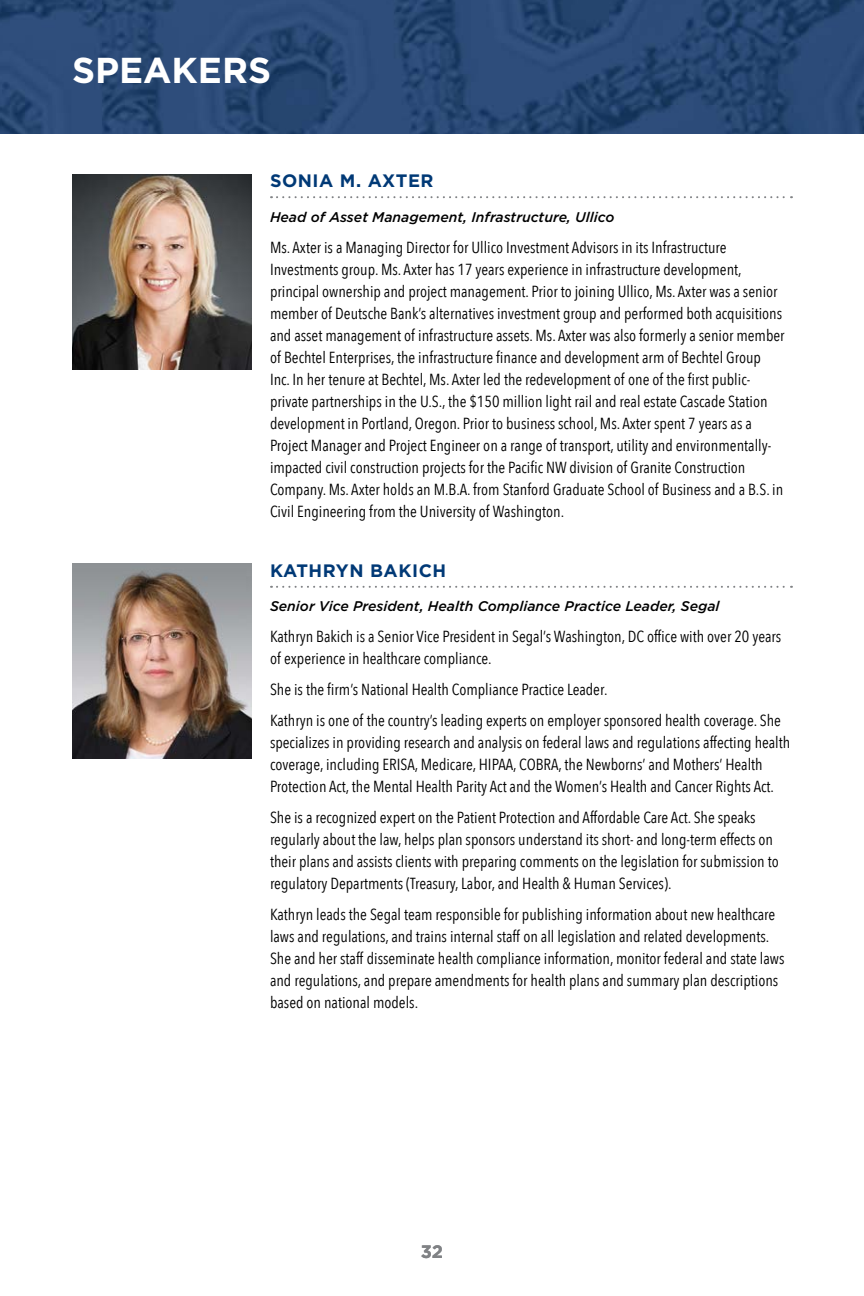
<style>
.page{position:relative;width:864px;height:1296px;background:#fff}
.page>*{position:absolute;margin:0;border:0;box-sizing:border-box;transform-origin:0 0}
.t1{font:700 36px "Gotham";color:#fff}
.t2{font:700 18px "Gotham";letter-spacing:.03em;color:#003976}
.t3{font:700 18px "Gotham";color:#808285}
.t4{font:16px/22px "Avenir Next Condensed";color:#000}
.t5{font:italic 500 14px "Gotham";color:#000}
</style>
<div class="page">
<img style="left:0;top:0;width:864px;height:133px">
<svg style="left:271px;top:196px;width:521px;height:2px"></svg>
<svg style="left:271px;top:586px;width:521px;height:2px"></svg>
<img style="left:72px;top:175px;width:180px;height:194px">
<img style="left:72px;top:564px;width:180px;height:194px">
<h1 class="t1" style="left:72px;top:46px;width:201px">SPEAKERS</h1>
<p class="t2" style="left:270px;top:169px;width:165px">SONIA M. AXTER</p>
<p class="t5" style="left:270px;top:209px;width:346px">Head of Asset Management, Infrastructure, Ullico</p>
<p class="t4" style="left:270px;top:235px;width:516px">Ms. Axter is a Managing Director for Ullico Investment Advisors in its Infrastructure Investments group. Ms. Axter has 17 years experience in infrastructure development, principal ownership and project management. Prior to joining Ullico, Ms. Axter was a senior member of Deutsche Bank’s alternatives investment group and performed both acquisitions and asset management of infrastructure assets. Ms. Axter was also formerly a senior member of Bechtel Enterprises, the infrastructure finance and development arm of Bechtel Group Inc. In her tenure at Bechtel, Ms. Axter led the redevelopment of one of the first public&shy;private partnerships in the U.S., the $150 million light rail and real estate Cascade Station development in Portland, Oregon. Prior to business school, Ms. Axter spent 7 years as a Project Manager and Project Engineer on a range of transport, utility and environmentally&shy;impacted civil construction projects for the Pacific NW division of Granite Construction Company. Ms. Axter holds an M.B.A. from Stanford Graduate School of Business and a B.S. in Civil Engineering from the University of Washington.</p>
<p class="t2" style="left:270px;top:558px;width:178px">KATHRYN BAKICH</p>
<p class="t5" style="left:270px;top:598px;width:451px">Senior Vice President, Health Compliance Practice Leader, Segal</p>
<p class="t4" style="left:270px;top:625px;width:513px">Kathryn Bakich is a Senior Vice President in Segal’s Washington, DC office with over 20 years of experience in healthcare compliance.</p>
<p class="t4" style="left:270px;top:674px;width:512px;line-height:31px">She is the firm’s National Health Compliance Practice Leader.<br>Kathryn is one of the country’s leading experts on employer sponsored health coverage. She</p>
<p class="t4" style="left:270px;top:731px;width:522px">specializes in providing research and analysis on federal laws and regulations affecting health coverage, including ERISA, Medicare, HIPAA, COBRA, the Newborns’ and Mothers’ Health<br>Protection Act, the Mental Health Parity Act and the Women’s Health and Cancer Rights Act.</p>
<p class="t4" style="left:270px;top:806px;width:510px">She is a recognized expert on the Patient Protection and Affordable Care Act. She speaks regularly about the law, helps plan sponsors understand its short- and long-term effects on their plans and assists clients with preparing comments on the legislation for submission to regulatory Departments (Treasury, Labor, and Health &amp; Human Services).</p>
<p class="t4" style="left:270px;top:903px;width:516px">Kathryn leads the Segal team responsible for publishing information about new healthcare laws and regulations, and trains internal staff on all legislation and related developments.<br>She and her staff disseminate health compliance information, monitor federal and state laws and regulations, and prepare amendments for health plans and summary plan descriptions based on national models.</p>
<p class="t3" style="left:421px;top:1240px;width:24px">32</p>
</div>
